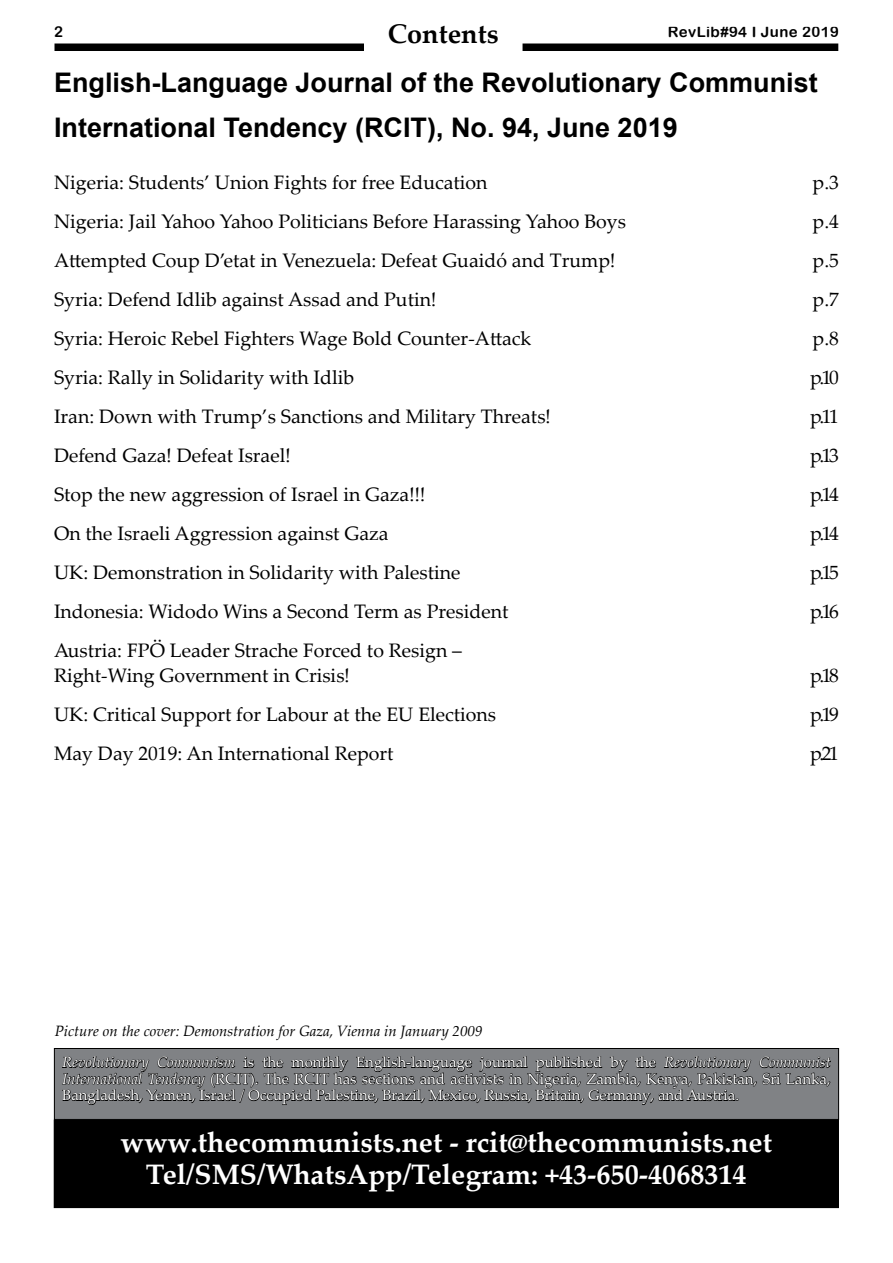
<style>
.page{position:relative;width:893px;height:1263px;background:#fff}
.page>*{position:absolute;margin:0;border:0;box-sizing:border-box;transform-origin:0 0}
.t1{font:700 28.2px/31.5px "Palatino Linotype";color:#fff;text-align:center}
.t2{font:700 27px/45px "Arial";color:#000}
.t3{font:700 27px "Palatino Linotype";color:#000}
.t4{font:19.5px/25.5px "Palatino Linotype";color:#000}
.t5{font:15px/16.5px "Palatino Linotype";color:#fff;text-align:justify}
.t6{font:italic 15px "Palatino Linotype";color:#000}
.t7{font:15px "Arial Rounded MT Bold";letter-spacing:.025em;color:#000}
.s1{font-style:italic}
</style>
<div class="page">
<div style="left:54px;top:44px;width:785px;height:7px;background:#000"></div>
<div style="left:364px;top:23px;width:158px;height:32px;background:#fff"></div>
<div style="left:54px;top:1120px;width:784px;height:87px;background:#000"></div>
<svg style="left:62px;top:1048px;width:769px;height:72px;background:#626466"></svg>
<div style="left:54px;top:1120px;width:785px;height:88px;border:1px solid #000"></div>
<p class="t7" style="left:54px;top:23px;width:10px">2</p>
<h2 class="t3" style="left:388px;top:15px;width:112px">Contents</h2>
<p class="t7" style="left:668px;top:23px;width:173px">RevLib#94 I June 2019</p>
<h2 class="t2" style="left:54px;top:60px;width:765px">English-Language Journal of the Revolutionary Communist<br>International Tendency (RCIT), No. 94, June 2019</h2>
<p class="t4" style="left:54px;top:169px;width:435px">Nigeria: Students’ Union Fights for free Education</p>
<p class="t4" style="left:813px;top:169px;width:28px">p.3</p>
<p class="t4" style="left:54px;top:208px;width:573px">Nigeria: Jail Yahoo Yahoo Politicians Before Harassing Yahoo Boys</p>
<p class="t4" style="left:813px;top:208px;width:28px">p.4</p>
<p class="t4" style="left:54px;top:247px;width:563px">Attempted Coup D’etat in Venezuela: Defeat Guaidó and Trump!</p>
<p class="t4" style="left:813px;top:247px;width:28px">p.5</p>
<p class="t4" style="left:54px;top:286px;width:384px">Syria: Defend Idlib against Assad and Putin!</p>
<p class="t4" style="left:813px;top:286px;width:28px">p.7</p>
<p class="t4" style="left:54px;top:325px;width:479px">Syria: Heroic Rebel Fighters Wage Bold Counter-Attack</p>
<p class="t4" style="left:813px;top:325px;width:28px">p.8</p>
<p class="t4" style="left:54px;top:364px;width:302px">Syria: Rally in Solidarity with Idlib</p>
<p class="t4" style="left:810px;top:364px;width:30px">p.10</p>
<p class="t4" style="left:54px;top:403px;width:498px">Iran: Down with Trump’s Sanctions and Military Threats!</p>
<p class="t4" style="left:810px;top:403px;width:30px">p.11</p>
<p class="t4" style="left:54px;top:442px;width:238px">Defend Gaza! Defeat Israel!</p>
<p class="t4" style="left:810px;top:442px;width:30px">p.13</p>
<p class="t4" style="left:54px;top:481px;width:373px">Stop the new aggression of Israel in Gaza!!!</p>
<p class="t4" style="left:810px;top:481px;width:30px">p.14</p>
<p class="t4" style="left:54px;top:520px;width:336px">On the Israeli Aggression against Gaza</p>
<p class="t4" style="left:810px;top:520px;width:30px">p.14</p>
<p class="t4" style="left:54px;top:559px;width:408px">UK: Demonstration in Solidarity with Palestine</p>
<p class="t4" style="left:810px;top:559px;width:30px">p.15</p>
<p class="t4" style="left:54px;top:598px;width:456px">Indonesia: Widodo Wins a Second Term as President</p>
<p class="t4" style="left:810px;top:598px;width:30px">p.16</p>
<p class="t4" style="left:54px;top:637px;width:409px">Austria: FPÖ Leader Strache Forced to Resign –<br>Right-Wing Government in Crisis!</p>
<p class="t4" style="left:810px;top:662px;width:30px">p.18</p>
<p class="t4" style="left:54px;top:701px;width:444px">UK: Critical Support for Labour at the EU Elections</p>
<p class="t4" style="left:810px;top:701px;width:30px">p.19</p>
<p class="t4" style="left:54px;top:740px;width:341px">May Day 2019: An International Report</p>
<p class="t4" style="left:810px;top:740px;width:30px">p.21</p>
<p class="t6" style="left:55px;top:1020px;width:429px">Picture on the cover: Demonstration for Gaza, Vienna in January 2009</p>
<p class="t5" style="left:62px;top:1053px;width:770px"><span class="s1">Revolutionary Communism</span> is the monthly English-language journal published by the <span class="s1">Revolutionary Communist International Tendency</span> (RCIT). The RCIT has sections and activists in Nigeria, Zambia, Kenya, Pakistan, Sri Lanka, Bangladesh, Yemen, Israel / Occupied Palestine, Brazil, Mexico, Russia, Britain, Germany, and Austria.</p>
<h1 class="t1" style="left:121px;top:1126px;width:653px">www.thecommunists.net - rcit@thecommunists.net<br>Tel/SMS/WhatsApp/Telegram: +43-650-4068314</h1>
</div>
